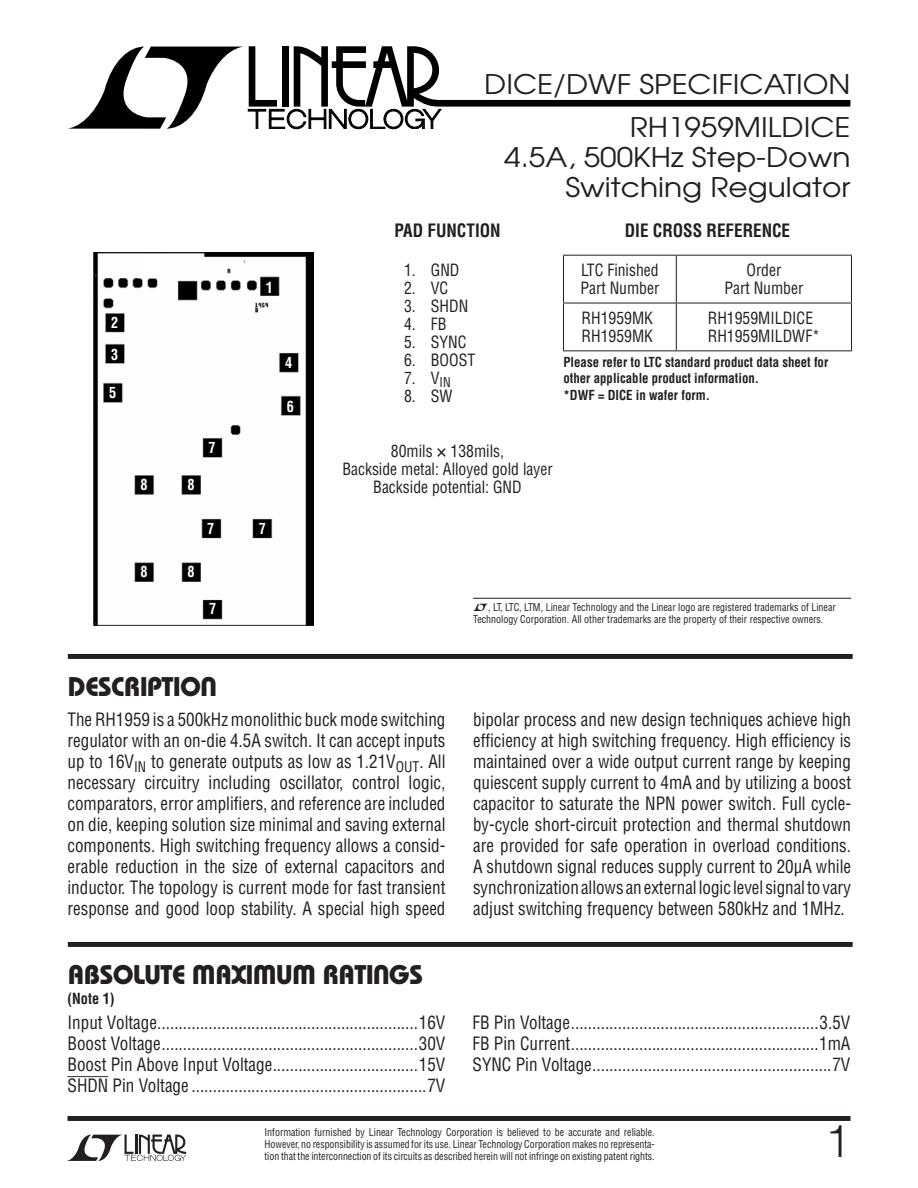
<style>
.page{position:relative;width:918px;height:1188px;background:#fff}
.page>*{position:absolute;margin:0;border:0;box-sizing:border-box;transform-origin:0 0}
.t1{font:300 45px "Helvetica";color:#231f20}
.t2{font:27px/30px "Avant Garde";color:#231f20;text-align:right;scale:1.1 1}
.t3{font:27px "Linear Bauhaus";letter-spacing:-.02em;color:#231f20}
.t4{font:18px/21px "Linear Helv Cond";color:#231f20;text-align:justify;scale:.95 1}
.t5{font:700 18px "Linear Helv Cond";color:#231f20;scale:.95 1}
.t6{font:16.5px/18px "Linear Helv Cond";color:#231f20;scale:.95 1}
.t7{font:700 15px "Linear Helv Cond";color:#fff;scale:.95 1}
.t8{font:700 15px "Linear Helv Cond";color:#231f20;scale:.95 1}
.t9{font:700 13.5px/16.5px "Linear Helv Cond";color:#231f20;scale:.95 1}
.t10{font:13.2px "Linear Helv Cond";color:#231f20;scale:.95 1}
.t11{font:10.5px/12px "Linear Helv Cond";color:#231f20;text-align:justify;scale:.95 1}
.s1{font-family:"Helvetica";font-size:18px}
.s2{font-family:"Linear Helv Cond Ovr"}
</style>
<div class="page">
<svg style="left:67px;top:1135px;width:119px;height:26px"></svg>
<div style="left:68px;top:1116px;width:782px;height:5px;background:#231f20"></div>
<svg style="left:68px;top:46px;width:782px;height:83px"></svg>
<hr style="left:473px;top:598px;width:378px;height:1px;background:#231f20">
<div style="left:68px;top:654px;width:785px;height:5px;background:#231f20"></div>
<img style="left:93px;top:253px;width:221px;height:372px">
<hr style="left:563px;top:256px;width:1px;height:47px;background:#231f20">
<hr style="left:676px;top:256px;width:1px;height:47px;background:#231f20">
<hr style="left:851px;top:256px;width:1px;height:47px;background:#231f20">
<hr style="left:563px;top:303px;width:113px;height:1px;background:#231f20">
<hr style="left:563px;top:303px;width:1px;height:47px;background:#231f20">
<hr style="left:676px;top:303px;width:176px;height:1px;background:#231f20">
<hr style="left:676px;top:303px;width:1px;height:47px;background:#231f20">
<hr style="left:851px;top:303px;width:1px;height:47px;background:#231f20">
<hr style="left:563px;top:255px;width:113px;height:1px;background:#231f20">
<hr style="left:676px;top:255px;width:176px;height:1px;background:#231f20">
<hr style="left:563px;top:350px;width:113px;height:1px;background:#231f20">
<hr style="left:676px;top:350px;width:176px;height:1px;background:#231f20">
<div style="left:68px;top:942px;width:785px;height:5px;background:#231f20"></div>
<h2 class="t2" style="left:484px;top:69px;width:334px">DICE/DWF SPECIFICATION</h2>
<h2 class="t2" style="left:630px;top:112px;width:202px">RH1959MILDICE</h2>
<p class="t7" style="left:111px;top:314px;width:9px">2</p>
<p class="t7" style="left:111px;top:345px;width:9px">3</p>
<p class="t7" style="left:109px;top:383px;width:9px">5</p>
<p class="t7" style="left:140px;top:476px;width:9px">8</p>
<p class="t7" style="left:187px;top:476px;width:9px">8</p>
<p class="t7" style="left:140px;top:562px;width:9px">8</p>
<p class="t7" style="left:187px;top:562px;width:9px">8</p>
<p class="t7" style="left:208px;top:438px;width:9px">7</p>
<p class="t7" style="left:207px;top:519px;width:9px">7</p>
<p class="t7" style="left:209px;top:600px;width:9px">7</p>
<p class="t7" style="left:266px;top:278px;width:9px">1</p>
<p class="t7" style="left:285px;top:353px;width:9px">4</p>
<p class="t7" style="left:287px;top:397px;width:9px">6</p>
<p class="t7" style="left:259px;top:519px;width:9px">7</p>
<h2 class="t2" style="left:504px;top:142px;width:316px">4.5A, 500KHz Step-Down<br>Switching Regulator</h2>
<p class="t5" style="left:394px;top:219px;width:113px">PAD FUNCTION</p>
<p class="t6" style="left:404px;top:261px;width:14px;text-align:justify">1.<br>2.<br>3.<br>4.<br>5.<br>6.<br>7.<br>8.</p>
<p class="t6" style="left:431px;top:261px;width:48px">GND<br>VC<br>SHDN<br>FB<br>SYNC<br>BOOST</p>
<p class="t10" style="left:431px;top:374px;width:22px"><sup>V</sup>IN</p>
<p class="t6" style="left:431px;top:387px;width:24px">SW</p>
<p class="t5" style="left:625px;top:219px;width:176px">DIE CROSS REFERENCE</p>
<p class="t6" style="left:581px;top:261px;width:84px">LTC Finished<br>Part Number</p>
<p class="t6" style="left:725px;top:261px;width:84px;text-align:center">Order<br>Part Number</p>
<p class="t6" style="left:582px;top:309px;width:77px">RH1959MK<br>RH1959MK</p>
<p class="t6" style="left:708px;top:309px;width:120px">RH1959MILDICE<br>RH1959MILDWF*</p>
<p class="t9" style="left:564px;top:353px;width:280px">Please refer to LTC standard product data sheet for other applicable product information.<br>*DWF = DICE in wafer form.</p>
<p class="t6" style="left:342px;top:442px;width:223px;text-align:center">80mils <span class="s1">×</span> 138mils,<br>Backside metal: Alloyed gold layer<br>Backside potential: GND</p>
<p class="t11" style="left:473px;top:601px;width:383px;text-indent:15px">, LT, LTC, LTM, Linear Technology and the Linear logo are registered trademarks of Linear<br>Technology Corporation. All other trademarks are the property of their respective owners.</p>
<h2 class="t3" style="left:68px;top:670px;width:151px">DESCRIPTION</h2>
<p class="t4" style="left:67px;top:709px;width:399px">The RH1959 is a 500kHz monolithic buck mode switching regulator with an on-die 4.5A switch. It can accept inputs up to 16V<sub>IN</sub> to generate outputs as low as 1.21V<sub>OUT</sub>. All necessary circuitry including oscillator, control logic, comparators, error amplifiers, and reference are included on die, keeping solution size minimal and saving external components. High switching frequency allows a consid&shy;erable reduction in the size of external capacitors and inductor. The topology is current mode for fast transient response and good loop stability. A special high speed</p>
<h2 class="t3" style="left:68px;top:958px;width:357px">ABSOLUTE MAXIMUM RATINGS</h2>
<p class="t4" style="left:68px;top:1012px;width:399px">Input Voltage.............................................................16V Boost Voltage............................................................30V Boost Pin Above Input Voltage..................................15V <span class="s2">SHDN</span> Pin Voltage .......................................................7V</p>
<p class="t8" style="left:68px;top:989px;width:51px">(Note 1)</p>
<p class="t4" style="left:473px;top:709px;width:399px">bipolar process and new design techniques achieve high efficiency at high switching frequency. High efficiency is maintained over a wide output current range by keeping quiescent supply current to 4mA and by utilizing a boost capacitor to saturate the NPN power switch. Full cycle&shy;by-cycle short-circuit protection and thermal shutdown are provided for safe operation in overload conditions.<br>A shutdown signal reduces supply current to 20µA while synchronization allows an external logic level signal to vary adjust switching frequency between 580kHz and 1MHz.</p>
<p class="t4" style="left:472px;top:1012px;width:399px">FB Pin Voltage..........................................................3.5V FB Pin Current..........................................................1mA SYNC Pin Voltage........................................................7V</p>
<p class="t11" style="left:265px;top:1126px;width:412px">Information furnished by Linear Technology Corporation is believed to be accurate and reliable.<br>However, no responsibility is assumed for its use. Linear Technology Corporation makes no representa&shy;tion that the interconnection of its circuits as described herein will not infringe on existing patent rights.</p>
<h1 class="t1" style="left:825px;top:1113px;width:27px">1</h1>
</div>
